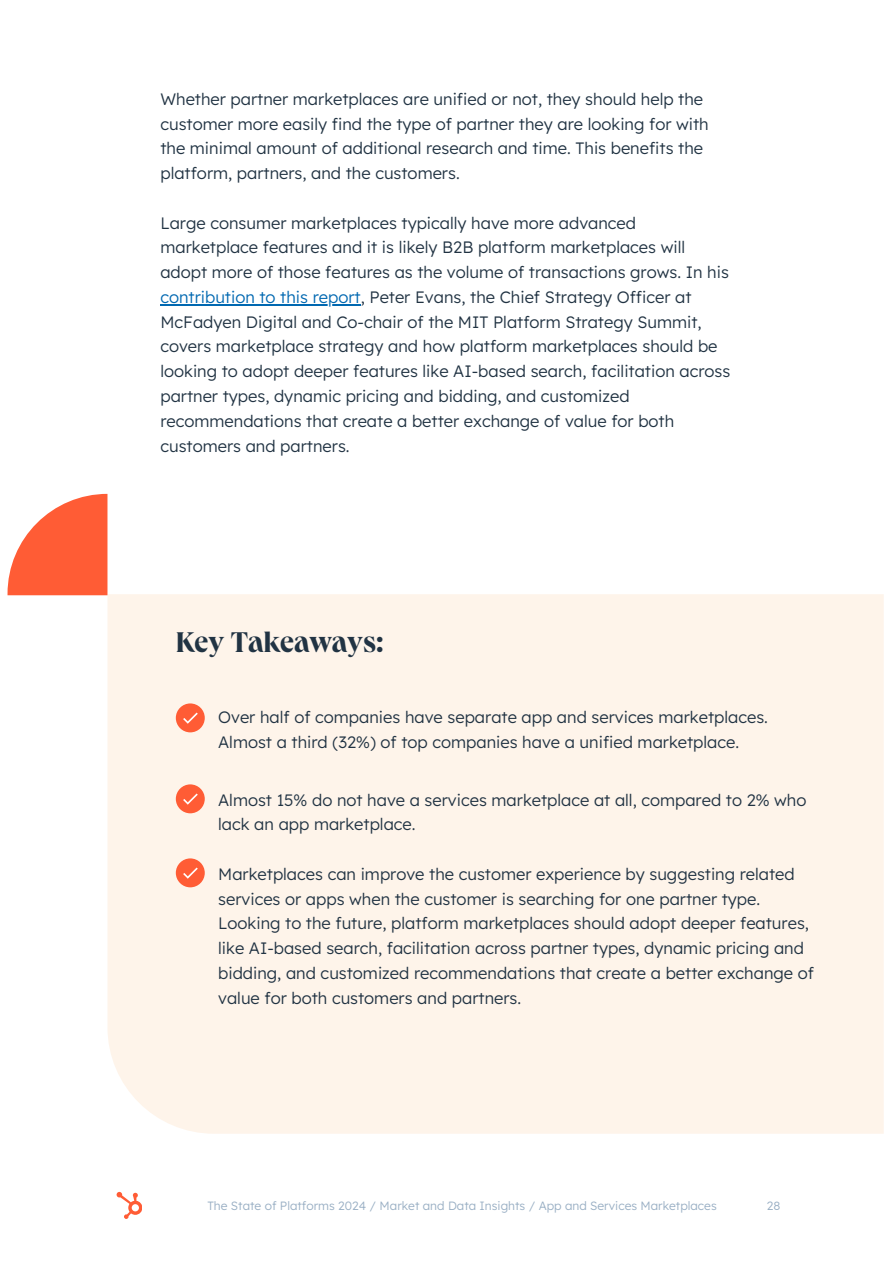
<style>
.page{position:relative;width:893px;height:1264px;background:#fff}
.page>*{position:absolute;margin:0;border:0;box-sizing:border-box;transform-origin:0 0}
.t1{font:700 29.4px "Queens";color:#213343}
.t2{font:300 16.5px/24.8px "Lexend Deca";color:#213343}
.t3{font:300 12px "Lexend Deca";color:#99afc4}
.s1{color:#0068b1}
</style>
<div class="page">
<svg style="left:117px;top:1191px;width:25px;height:27px"></svg>
<hr style="left:160px;top:304px;width:200px;height:1px;background:#0068b1">
<div style="left:107px;top:594px;width:776px;height:539px;background:#fef4ea"></div>
<svg style="left:8px;top:494px;width:99px;height:101px"></svg>
<svg style="left:176px;top:703px;width:29px;height:29px"></svg>
<svg style="left:176px;top:784px;width:29px;height:29px"></svg>
<svg style="left:176px;top:858px;width:29px;height:29px"></svg>
<p class="t2" style="left:160px;top:86px;width:550px">Whether partner marketplaces are unified or not, they should help the customer more easily find the type of partner they are looking for with the minimal amount of additional research and time. This benefits the platform, partners, and the customers.</p>
<p class="t2" style="left:160px;top:210px;width:571px">Large consumer marketplaces typically have more advanced marketplace features and it is likely B2B platform marketplaces will adopt more of those features as the volume of transactions grows. In his <span class="s1">contribution to this report</span>, Peter Evans, the Chief Strategy Officer at McFadyen Digital and Co-chair of the MIT Platform Strategy Summit, covers marketplace strategy and how platform marketplaces should be looking to adopt deeper features like AI-based search, facilitation across partner types, dynamic pricing and bidding, and customized recommendations that create a better exchange of value for both customers and partners.</p>
<p class="t1" style="left:175px;top:631px;width:210px">Key Takeaways:</p>
<p class="t2" style="left:218px;top:705px;width:551px">Over half of companies have separate app and services marketplaces.<br>Almost a third (32%) of top companies have a unified marketplace.</p>
<p class="t2" style="left:218px;top:787px;width:589px">Almost 15% do not have a services marketplace at all, compared to 2% who lack an app marketplace.</p>
<p class="t2" style="left:218px;top:861px;width:597px">Marketplaces can improve the customer experience by suggesting related services or apps when the customer is searching for one partner type.<br>Looking to the future, platform marketplaces should adopt deeper features, like AI-based search, facilitation across partner types, dynamic pricing and bidding, and customized recommendations that create a better exchange of value for both customers and partners.</p>
<p class="t3" style="left:207px;top:1197px;width:510px">The State of Platforms 2024 / Market and Data Insights / App and Services Marketplaces</p>
<p class="t3" style="left:766px;top:1197px;width:15px">28</p>
</div>
